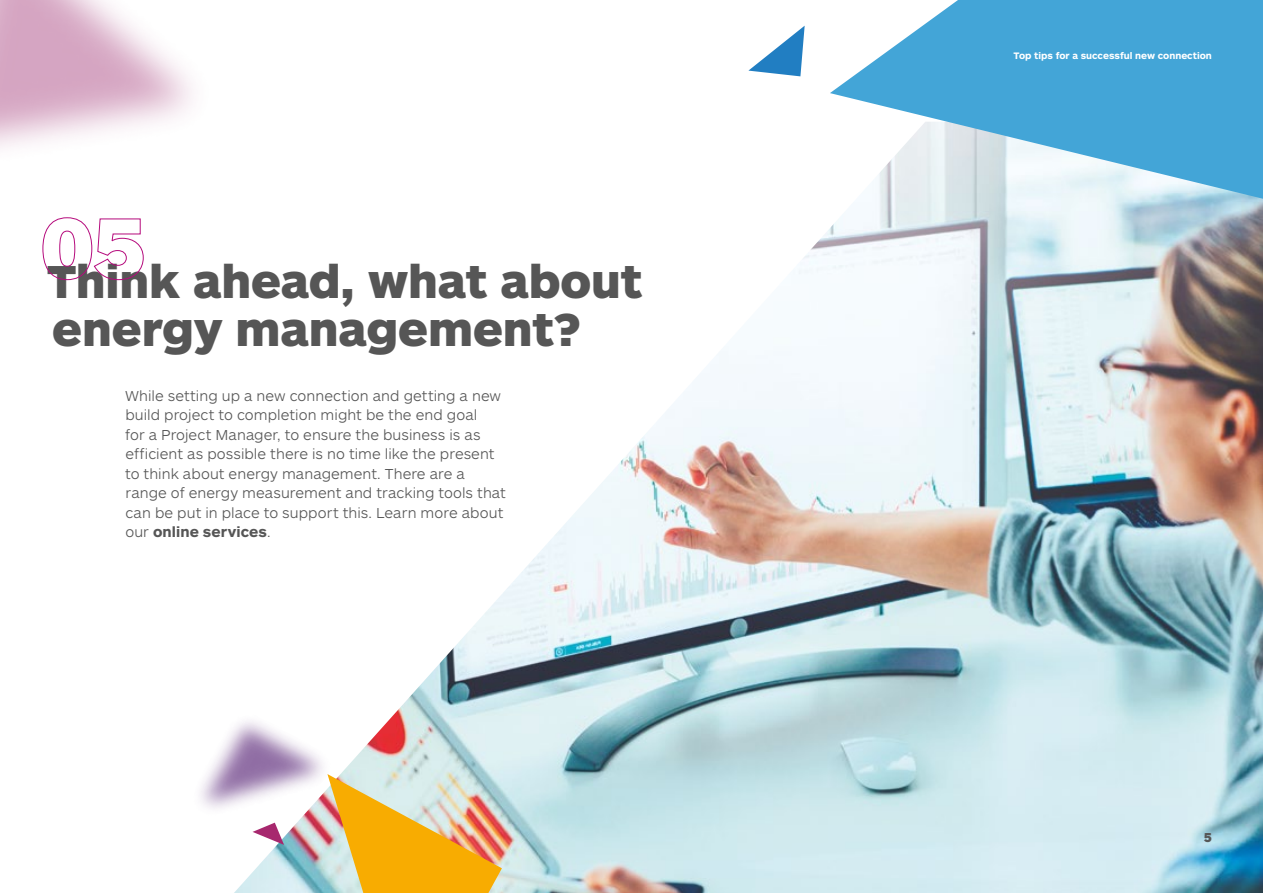
<style>
.page{position:relative;width:1263px;height:893px;background:#fff}
.page>*{position:absolute;margin:0;border:0;box-sizing:border-box;transform-origin:0 0}
.t1{font:900 48px/48px "ARS Maquette Pro";letter-spacing:-.005em;color:#565656}
.t2{font:300 15px/19.5px "ARS Maquette Pro";letter-spacing:.005em;color:#565656}
.t3{font:900 13.5px "ARS Maquette Pro";color:#565656}
.t4{font:700 9.75px "ARS Maquette Pro";color:#fff}
.s1{font-weight:700}
</style>
<div class="page">
<img style="left:234px;top:199px;width:1029px;height:694px">
<img style="left:200px;top:669px;width:197px;height:208px">
<svg style="left:253px;top:823px;width:31px;height:22px"></svg>
<svg style="left:748px;top:26px;width:57px;height:50px"></svg>
<svg style="left:830px;top:0;width:433px;height:199px;fill:#43a5d7"></svg>
<img style="left:0;top:0;width:305px;height:248px">
<img style="left:327px;top:774px;width:175px;height:119px">
<svg style="left:42px;top:217px;width:102px;height:63px"></svg>
<h1 class="t1" style="left:46px;top:255px;width:598px">Think ahead, what about energy management?</h1>
<p class="t2" style="left:125px;top:385px;width:382px">While setting up a new connection and getting a new build project to completion might be the end goal<br>for a Project Manager, to ensure the business is as efficient as possible there is no time like the present to think about energy management. There are a range of energy measurement and tracking tools that can be put in place to support this. Learn more about our <span class="s1">online services</span>.</p>
<p class="t4" style="left:1013px;top:49px;width:200px">Top tips for a successful new connection</p>
<p class="t3" style="left:1204px;top:828px;width:10px">5</p>
</div>
